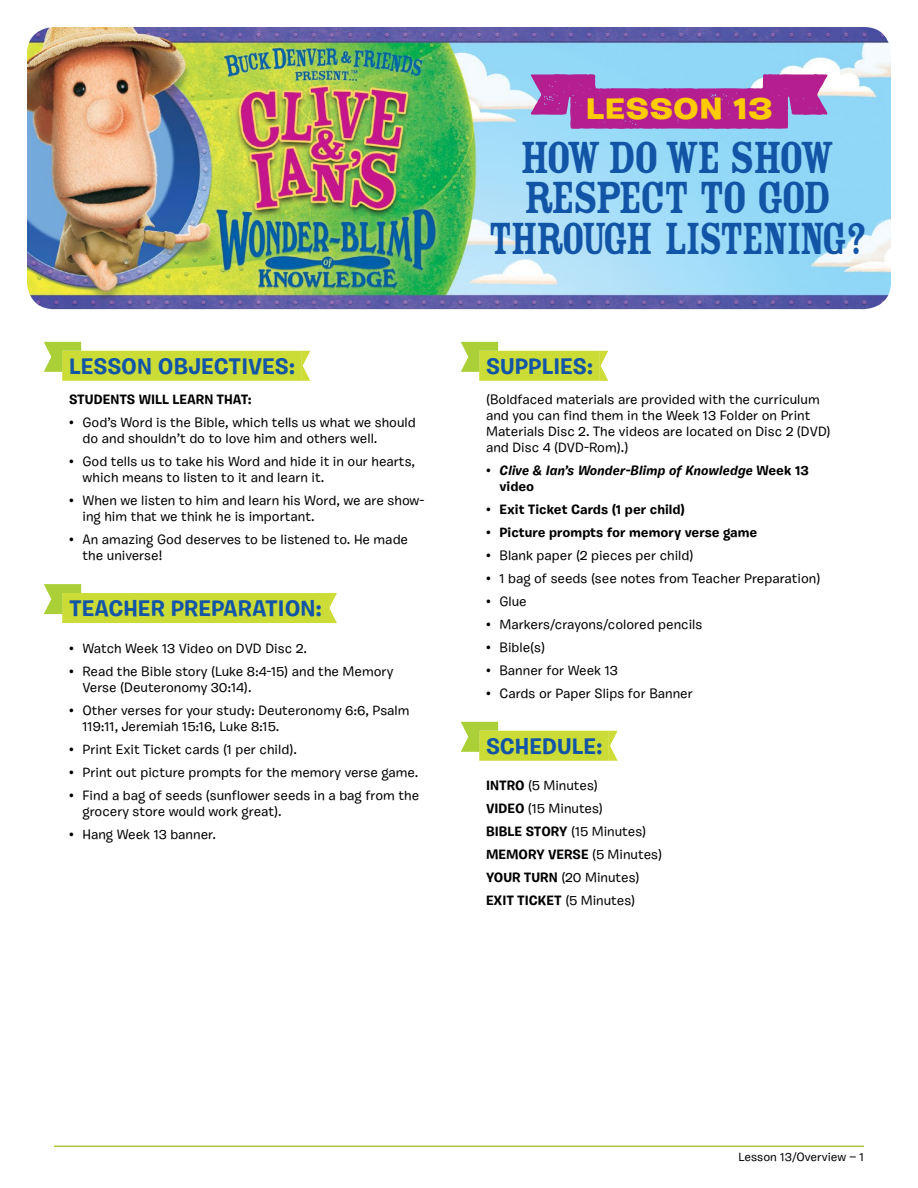
<style>
.page{position:relative;width:918px;height:1188px;background:#fff}
.page>*{position:absolute;margin:0;border:0;box-sizing:border-box;transform-origin:0 0}
.t1{font:49.5px/40.5px "Rosewood Std Fill";letter-spacing:-.07em;color:#1255a6;text-align:center;scale:.96 1}
.t2{font:700 30px "Burbank Big Wide";letter-spacing:.04em;color:#ffcb05}
.t3{font:700 22.5px "Burbank Small";color:#1255a6}
.t4{font:500 13.5px/16.2px "Burbank Small";color:#000}
.t5{font:700 13.5px "Burbank Small";color:#000}
.t6{font:italic 700 13.5px/16.2px "Burbank Small";color:#000}
.t7{font:500 12px "Burbank Small";color:#000}
.s1{font-weight:500;font-style:normal}
.s2{font-style:normal}
.s3{font-weight:500}
.s4{font-weight:700}
</style>
<div class="page">
<hr style="left:54px;top:1146px;width:810px;height:1px;background:#acc437">
<img style="left:27px;top:27px;width:864px;height:282px">
<div style="left:62px;top:351px;width:239px;height:30px;background:#ccdc37"></div>
<div style="left:62px;top:593px;width:266px;height:30px;background:#ccdc37"></div>
<svg style="left:301px;top:351px;width:9px;height:30px"></svg>
<svg style="left:328px;top:593px;width:9px;height:30px"></svg>
<svg style="left:44px;top:342px;width:37px;height:30px"></svg>
<svg style="left:44px;top:584px;width:37px;height:30px"></svg>
<div style="left:479px;top:351px;width:120px;height:30px;background:#ccdc37"></div>
<div style="left:479px;top:731px;width:130px;height:30px;background:#ccdc37"></div>
<svg style="left:599px;top:351px;width:9px;height:30px"></svg>
<svg style="left:609px;top:731px;width:9px;height:30px"></svg>
<svg style="left:461px;top:342px;width:37px;height:30px"></svg>
<svg style="left:461px;top:722px;width:37px;height:30px"></svg>
<svg style="left:531px;top:74px;width:297px;height:55px;background:#ad4fa9"></svg>
<h3 class="t3" style="left:69px;top:352px;width:228px">LESSON OBJECTIVES:</h3>
<p class="t5" style="left:69px;top:391px;width:184px">STUDENTS WILL LEARN THAT:</p>
<p class="t4" style="left:82px;top:414px;width:335px;text-indent:-14px">• God’s Word is the Bible, which tells us what we should do and shouldn’t do to love him and others well.</p>
<p class="t4" style="left:82px;top:453px;width:334px;text-indent:-14px">• God tells us to take his Word and hide it in our hearts, which means to listen to it and learn it.</p>
<p class="t4" style="left:82px;top:492px;width:344px;text-indent:-14px">• When we listen to him and learn his Word, we are show&shy;ing him that we think he is important.</p>
<p class="t4" style="left:82px;top:531px;width:327px;text-indent:-14px">• An amazing God deserves to be listened to. He made the universe!</p>
<h3 class="t3" style="left:69px;top:595px;width:255px">TEACHER PREPARATION:</h3>
<p class="t4" style="left:69px;top:640px;width:239px">• Watch Week 13 Video on DVD Disc 2.</p>
<p class="t4" style="left:82px;top:663px;width:312px;text-indent:-14px">• Read the Bible story (Luke 8:4-15) and the Memory<br>Verse (Deuteronomy 30:14).</p>
<p class="t4" style="left:82px;top:702px;width:329px;text-indent:-14px">• Other verses for your study: Deuteronomy 6:6, Psalm<br>119:11, Jeremiah 15:16, Luke 8:15.</p>
<p class="t4" style="left:69px;top:741px;width:230px">• Print Exit Ticket cards (1 per child).</p>
<p class="t4" style="left:69px;top:764px;width:351px">• Print out picture prompts for the memory verse game.</p>
<p class="t4" style="left:82px;top:787px;width:338px;text-indent:-14px">• Find a bag of seeds (sunflower seeds in a bag from the grocery store would work great).</p>
<p class="t4" style="left:69px;top:826px;width:149px">• Hang Week 13 banner.</p>
<h2 class="t2" style="left:586px;top:90px;width:188px">LESSON 13</h2>
<h1 class="t1" style="left:488px;top:137px;width:397px">HOW DO WE SHOW<br>RESPECT TO GOD<br>THROUGH LISTENING?</h1>
<h3 class="t3" style="left:486px;top:352px;width:109px">SUPPLIES:</h3>
<p class="t4" style="left:486px;top:391px;width:346px">(Boldfaced materials are provided with the curriculum and you can find them in the Week 13 Folder on Print Materials Disc 2. The videos are located on Disc 2 (DVD) and Disc 4 (DVD-Rom).)</p>
<p class="t6" style="left:500px;top:463px;width:311px;text-indent:-14px"><span class="s1">•</span> Clive &amp; Ian’s Wonder-Blimp of Knowledge <span class="s2">Week 13 video</span></p>
<p class="t5" style="left:486px;top:501px;width:201px"><span class="s3">•</span> Exit Ticket Cards (1 per child)</p>
<p class="t5" style="left:486px;top:524px;width:273px"><span class="s3">•</span> Picture prompts for memory verse game</p>
<p class="t4" style="left:486px;top:548px;width:209px">• Blank paper (2 pieces per child)</p>
<p class="t4" style="left:486px;top:571px;width:336px">• 1 bag of seeds (see notes from Teacher Preparation)</p>
<p class="t4" style="left:486px;top:593px;width:42px">• Glue</p>
<p class="t4" style="left:486px;top:616px;width:218px">• Markers/crayons/colored pencils</p>
<p class="t4" style="left:486px;top:639px;width:61px">• Bible(s)</p>
<p class="t4" style="left:486px;top:662px;width:134px">• Banner for Week 13</p>
<p class="t4" style="left:486px;top:685px;width:208px">• Cards or Paper Slips for Banner</p>
<h3 class="t3" style="left:486px;top:732px;width:118px">SCHEDULE:</h3>
<p class="t4" style="left:486px;top:774px;width:178px;line-height:23px"><span class="s4">INTRO</span> (5 Minutes)<br><span class="s4">VIDEO</span> (15 Minutes)<br><span class="s4">BIBLE STORY</span> (15 Minutes)<br><span class="s4">MEMORY VERSE</span> (5 Minutes)<br><span class="s4">YOUR TURN</span> (20 Minutes)<br><span class="s4">EXIT TICKET</span> (5 Minutes)</p>
<p class="t7" style="left:738px;top:1149px;width:127px">Lesson 13/Overview — 1</p>
</div>
